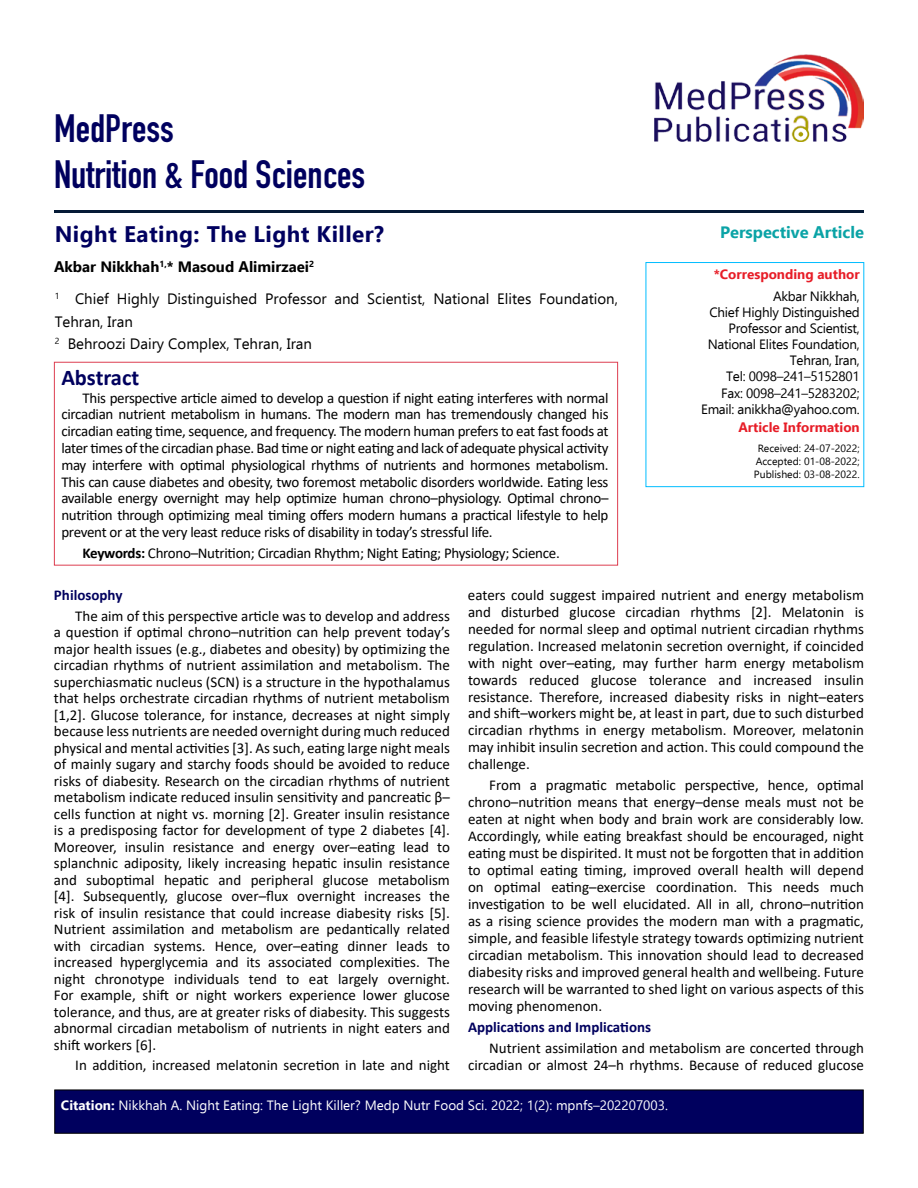
<style>
.page{position:relative;width:918px;height:1188px;background:#fff}
.page>*{position:absolute;margin:0;border:0;box-sizing:border-box;transform-origin:0 0}
.t1{font:39px/45.6px "DIN Engschrift Std";color:#00005e}
.t2{font:700 22.5px "Ebrima";letter-spacing:.02em;color:#00005f}
.t3{font:700 22.5px "Calibri";color:#00005e}
.t4{font:700 16.5px "Ebrima";color:#0aa3a6}
.t5{font:15px/16.5px "Calibri";color:#000;text-align:justify}
.t6{font:15px/32px "Ebrima";color:#000}
.t7{font:15px "Calibri";letter-spacing:-.02em;color:#000}
.t8{font:700 15px "Calibri";color:#00005e}
.t9{font:13.5px/16.2px "Ebrima";letter-spacing:-.02em;color:#000;text-align:right}
.t10{font:13.5px "Ebrima";color:#fff}
.t11{font:700 13.5px "Ebrima";color:#e71d27}
.t12{font:10.5px/12.6px "Ebrima";color:#000;text-align:center}
.s1{font-weight:700}
</style>
<div class="page">
<img style="left:655px;top:54px;width:209px;height:87px">
<hr style="left:54px;top:210px;width:810px;height:3px;background:#051a36">
<div style="left:55px;top:1090px;width:808px;height:43px;background:#00005e;border:1px solid #000"></div>
<div style="left:646px;top:262px;width:218px;height:225px;border:1px solid #00bdff"></div>
<div style="left:54px;top:362px;width:564px;height:204px;border:1px solid #dd3e50"></div>
<h1 class="t1" style="left:54px;top:106px;width:313px">MedPress<br>Nutrition &amp; Food Sciences</h1>
<h2 class="t2" style="left:55px;top:216px;width:331px">Night Eating: The Light Killer?</h2>
<p class="t6" style="left:54px;top:250px;width:566px"><span class="s1">Akbar Nikkhah</span><sup>1,</sup><span class="s1">* Masoud Alimirzaei</span><sup>2<br></sup><sup>1</sup> Chief Highly Distinguished Professor and Scientist, National Elites Foundation,</p>
<p class="t6" style="left:55px;top:310px;width:259px;line-height:22.5px">Tehran, Iran<br><sup>2</sup> Behroozi Dairy Complex, Tehran, Iran</p>
<h2 class="t3" style="left:61px;top:362px;width:79px">Abstract</h2>
<p class="t5" style="left:61px;top:389px;width:549px;text-indent:21px">This perspective article aimed to develop a question if night eating interferes with normal circadian nutrient metabolism in humans. The modern man has tremendously changed his circadian eating time, sequence, and frequency. The modern human prefers to eat fast foods at later times of the circadian phase. Bad time or night eating and lack of adequate physical activity may interfere with optimal physiological rhythms of nutrients and hormones metabolism.<br>This can cause diabetes and obesity, two foremost metabolic disorders worldwide. Eating less available energy overnight may help optimize human chrono–physiology. Optimal chrono– nutrition through optimizing meal timing offers modern humans a practical lifestyle to help prevent or at the very least reduce risks of disability in today’s stressful life.</p>
<p class="t7" style="left:83px;top:543px;width:479px"><span class="s1">Keywords:</span> Chrono–Nutrition; Circadian Rhythm; Night Eating; Physiology; Science.</p>
<p class="t8" style="left:54px;top:584px;width:70px">Philosophy</p>
<p class="t5" style="left:54px;top:607px;width:398px;text-indent:21px">The aim of this perspective article was to develop and address a question if optimal chrono–nutrition can help prevent today’s major health issues (e.g., diabetes and obesity) by optimizing the circadian rhythms of nutrient assimilation and metabolism. The superchiasmatic nucleus (SCN) is a structure in the hypothalamus that helps orchestrate circadian rhythms of nutrient metabolism [1,2]. Glucose tolerance, for instance, decreases at night simply because less nutrients are needed overnight during much reduced physical and mental activities [3]. As such, eating large night meals of mainly sugary and starchy foods should be avoided to reduce risks of diabesity. Research on the circadian rhythms of nutrient metabolism indicate reduced insulin sensitivity and pancreatic β– cells function at night vs. morning [2]. Greater insulin resistance is a predisposing factor for development of type 2 diabetes [4].<br>Moreover, insulin resistance and energy over–eating lead to splanchnic adiposity, likely increasing hepatic insulin resistance and suboptimal hepatic and peripheral glucose metabolism [4]. Subsequently, glucose over–flux overnight increases the risk of insulin resistance that could increase diabesity risks [5].<br>Nutrient assimilation and metabolism are pedantically related with circadian systems. Hence, over–eating dinner leads to increased hyperglycemia and its associated complexities. The night chronotype individuals tend to eat largely overnight.<br>For example, shift or night workers experience lower glucose tolerance, and thus, are at greater risks of diabesity. This suggests abnormal circadian metabolism of nutrients in night eaters and shift workers [6].</p>
<p class="t5" style="left:75px;top:1056px;width:376px">In addition, increased melatonin secretion in late and night</p>
<p class="t4" style="left:720px;top:219px;width:145px">Perspective Article</p>
<p class="t11" style="left:714px;top:263px;width:148px">*Corresponding author</p>
<p class="t9" style="left:701px;top:287px;width:160px">Akbar Nikkhah,<br>Chief Highly Distinguished<br>Professor and Scientist,<br>National Elites Foundation,<br>Tehran, Iran,<br>Tel: 0098–241–5152801<br>Fax: 0098–241–5283202;<br>Email: anikkha@yahoo.com.</p>
<p class="t11" style="left:738px;top:417px;width:123px">Article Information</p>
<p class="t12" style="left:754px;top:442px;width:107px">Received: 24-07-2022;<br>Accepted: 01-08-2022;<br>Published: 03-08-2022.</p>
<p class="t5" style="left:468px;top:586px;width:398px;line-height:17px">eaters could suggest impaired nutrient and energy metabolism and disturbed glucose circadian rhythms [2]. Melatonin is needed for normal sleep and optimal nutrient circadian rhythms regulation. Increased melatonin secretion overnight, if coincided with night over–eating, may further harm energy metabolism towards reduced glucose tolerance and increased insulin resistance. Therefore, increased diabesity risks in night–eaters and shift–workers might be, at least in part, due to such disturbed circadian rhythms in energy metabolism. Moreover, melatonin may inhibit insulin secretion and action. This could compound the challenge.</p>
<p class="t5" style="left:468px;top:777px;width:398px;line-height:17px;text-indent:21px">From a pragmatic metabolic perspective, hence, optimal chrono–nutrition means that energy–dense meals must not be eaten at night when body and brain work are considerably low.<br>Accordingly, while eating breakfast should be encouraged, night eating must be dispirited. It must not be forgotten that in addition to optimal eating timing, improved overall health will depend on optimal eating–exercise coordination. This needs much investigation to be well elucidated. All in all, chrono–nutrition as a rising science provides the modern man with a pragmatic, simple, and feasible lifestyle strategy towards optimizing nutrient circadian metabolism. This innovation should lead to decreased diabesity risks and improved general health and wellbeing. Future research will be warranted to shed light on various aspects of this moving phenomenon.</p>
<p class="t8" style="left:468px;top:1016px;width:185px">Applications and Implications</p>
<p class="t5" style="left:468px;top:1039px;width:397px;line-height:17px;text-align:right">Nutrient assimilation and metabolism are concerted through circadian or almost 24–h rhythms. Because of reduced glucose</p>
<p class="t10" style="left:61px;top:1095px;width:609px"><span class="s1">Citation:</span> Nikkhah A. Night Eating: The Light Killer? Medp Nutr Food Sci. 2022; 1(2): mpnfs–202207003.</p>
</div>
